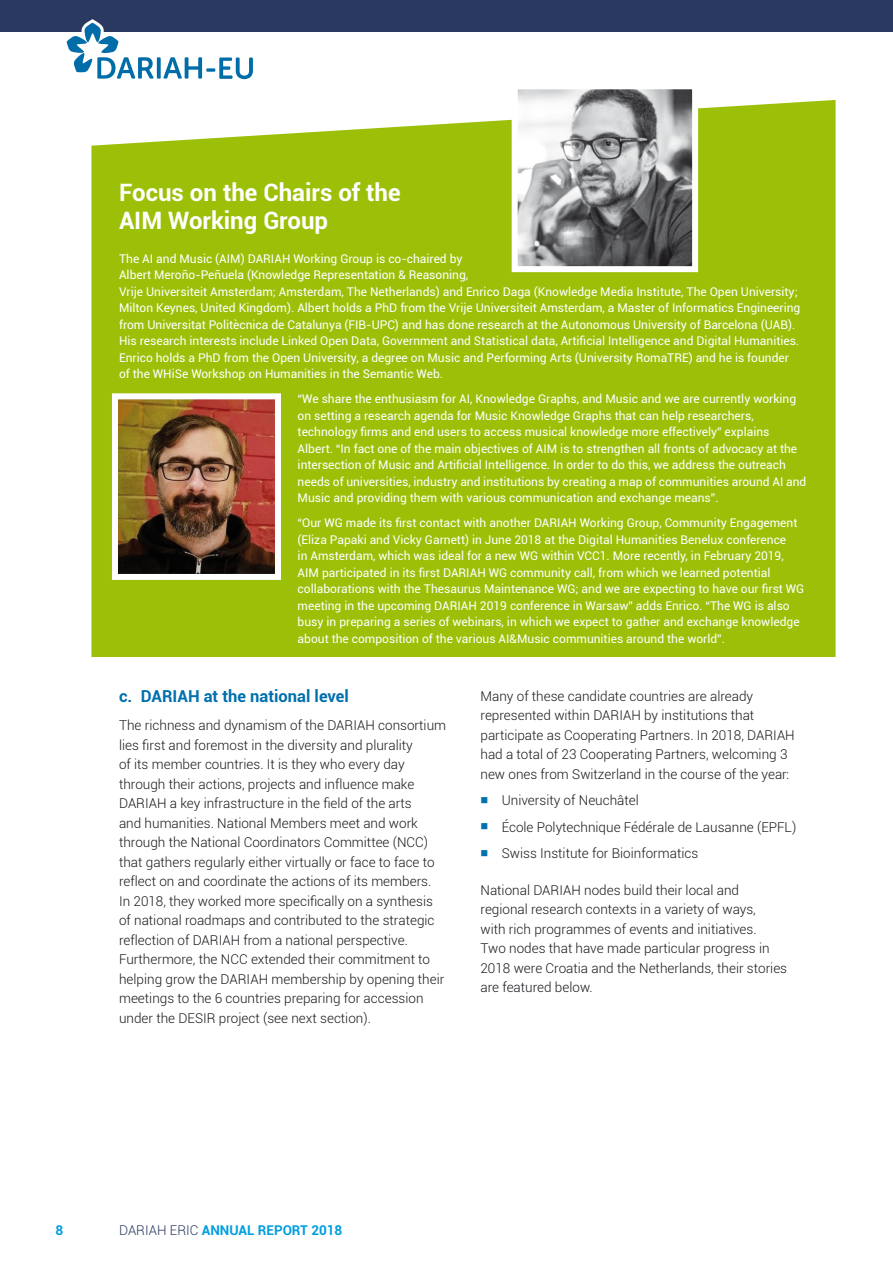
<style>
.page{position:relative;width:893px;height:1263px;background:#fff}
.page>*{position:absolute;margin:0;border:0;box-sizing:border-box;transform-origin:0 0}
.Infographic_Head{font:700 24px/28.5px "Roboto";color:#fff}
.t1{font:700 16.5px "Roboto";color:#0070ae}
.Body_0-0__2{font:300 13.5px/19.5px "Roboto";color:#1a171c}
.Body_5-5__2{font:300 13.5px "Roboto";color:#1a171c}
.Body_5-5__4{font:300 13.5px "Roboto";color:#1a171c}
.t2{font:700 13.5px "Roboto";color:#009ee0}
.Infographic_body{font:12px/16.5px "Roboto";color:#fff}
.s1{color:#0070ae}
.s2{font-weight:300;color:#2a3960}
</style>
<div class="page">
<div style="left:91px;top:100px;width:745px;height:557px;background:#9cc008"></div>
<img style="left:519px;top:90px;width:172px;height:175px">
<div style="left:512px;top:83px;width:186px;height:189px;border:6px solid #fff"></div>
<img style="left:119px;top:400px;width:155px;height:173px">
<div style="left:112px;top:393px;width:169px;height:187px;border:6px solid #fff"></div>
<div style="left:0;top:0;width:893px;height:32px;background:#2a3960"></div>
<svg style="left:157px;top:57px;width:4px;height:22px"></svg>
<svg style="left:67px;top:19px;width:87px;height:60px"></svg>
<svg style="left:163px;top:57px;width:90px;height:22px"></svg>
<p class="Infographic_Head" style="left:119px;top:177px;width:283px">Focus on the Chairs of the<br>AIM Working Group</p>
<p class="Infographic_body" style="left:119px;top:250px;width:683px">The AI and Music (AIM) DARIAH Working Group is co-chaired by<br>Albert Meroño-Peñuela (Knowledge Representation &amp; Reasoning,<br>Vrije Universiteit Amsterdam; Amsterdam, The Netherlands) and Enrico Daga (Knowledge Media Institute, The Open University; Milton Keynes, United Kingdom). Albert holds a PhD from the Vrije Universiteit Amsterdam, a Master of Informatics Engineering from Universitat Politècnica de Catalunya (FIB-UPC) and has done research at the Autonomous University of Barcelona (UAB).<br>His research interests include Linked Open Data, Government and Statistical data, Artificial Intelligence and Digital Humanities.<br>Enrico holds a PhD from the Open University, a degree on Music and Performing Arts (University RomaTRE) and he is founder of the WHiSe Workshop on Humanities in the Semantic Web.</p>
<p class="Infographic_body" style="left:298px;top:390px;width:510px">“We share the enthusiasm for AI, Knowledge Graphs, and Music and we are currently working on setting a research agenda for Music Knowledge Graphs that can help researchers, technology firms and end users to access musical knowledge more effectively” explains Albert. “In fact one of the main objectives of AIM is to strengthen all fronts of advocacy at the intersection of Music and Artificial Intelligence. In order to do this, we address the outreach needs of universities, industry and institutions by creating a map of communities around AI and Music and providing them with various communication and exchange means”.</p>
<p class="Infographic_body" style="left:298px;top:514px;width:508px">“Our WG made its first contact with another DARIAH Working Group, Community Engagement (Eliza Papaki and Vicky Garnett) in June 2018 at the Digital Humanities Benelux conference<br>in Amsterdam, which was ideal for a new WG within VCC1. More recently, in February 2019, AIM participated in its first DARIAH WG community call, from which we learned potential collaborations with the Thesaurus Maintenance WG; and we are expecting to have our first WG meeting in the upcoming DARIAH 2019 conference in Warsaw” adds Enrico. “The WG is also busy in preparing a series of webinars, in which we expect to gather and exchange knowledge about the composition of the various AI&amp;Music communities around the world”.</p>
<h2 class="t1" style="left:119px;top:685px;width:231px">c. DARIAH at the national level</h2>
<p class="Body_0-0__2" style="left:119px;top:715px;width:329px">The richness and dynamism of the DARIAH consortium lies first and foremost in the diversity and plurality<br>of its member countries. It is they who every day through their actions, projects and influence make DARIAH a key infrastructure in the field of the arts<br>and humanities. National Members meet and work through the National Coordinators Committee (NCC) that gathers regularly either virtually or face to face to reflect on and coordinate the actions of its members.<br>In 2018, they worked more specifically on a synthesis of national roadmaps and contributed to the strategic reflection of DARIAH from a national perspective.<br>Furthermore, the NCC extended their commitment to helping grow the DARIAH membership by opening their meetings to the 6 countries preparing for accession under the DESIR project (see next section).</p>
<p class="Body_0-0__2" style="left:480px;top:686px;width:316px">Many of these candidate countries are already represented within DARIAH by institutions that participate as Cooperating Partners. In 2018, DARIAH had a total of 23 Cooperating Partners, welcoming 3 new ones from Switzerland in the course of the year:</p>
<p class="Body_5-5__2" style="left:480px;top:791px;width:160px"><span class="s1">■</span> University of Neuchâtel</p>
<p class="Body_5-5__2" style="left:480px;top:817px;width:317px"><span class="s1">■</span> École Polytechnique Fédérale de Lausanne (EPFL)</p>
<p class="Body_5-5__4" style="left:480px;top:844px;width:219px"><span class="s1">■</span> Swiss Institute for Bioinformatics</p>
<p class="Body_0-0__2" style="left:480px;top:880px;width:308px">National DARIAH nodes build their local and regional research contexts in a variety of ways,<br>with rich programmes of events and initiatives.<br>Two nodes that have made particular progress in 2018 were Croatia and the Netherlands, their stories are featured below.</p>
<p class="t2" style="left:56px;top:1220px;width:9px">8</p>
<p class="t2" style="left:119px;top:1220px;width:225px"><span class="s2">DARIAH ERIC</span> ANNUAL REPORT 2018</p>
</div>
